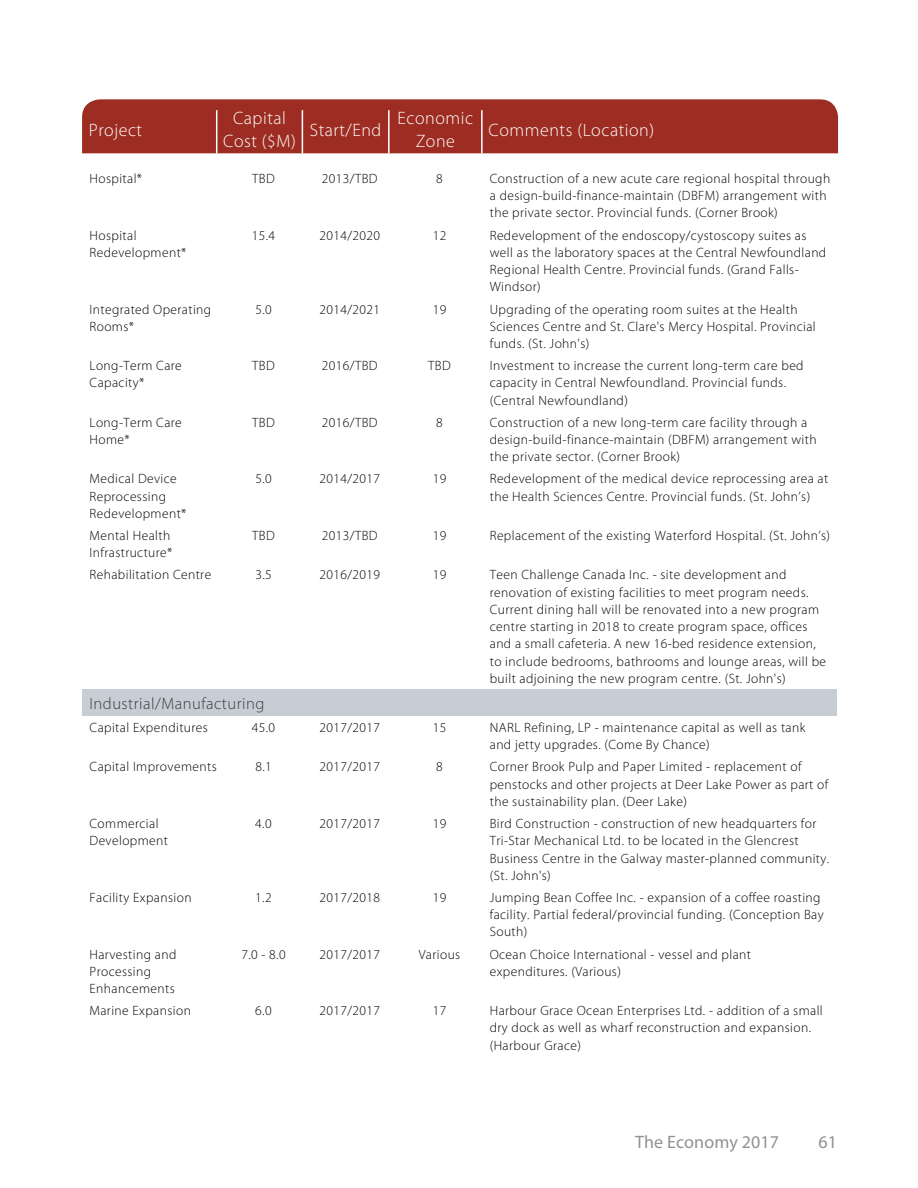
<style>
.page{position:relative;width:918px;height:1188px;background:#fff}
.page>*{position:absolute;margin:0;border:0;box-sizing:border-box;transform-origin:0 0}
.t1{font:300 18px/23.2px "Myriad Pro";letter-spacing:.03em;color:#fff;text-align:center}
.t2{font:18px "Myriad Pro";letter-spacing:.005em;color:#919195}
.t3{font:300 16.5px "Myriad Pro";letter-spacing:.03em;color:#3e3c3d}
.t4{font:300 13.5px/17.2px "Myriad Pro";letter-spacing:.03em;color:#000}
</style>
<div class="page">
<div style="left:82px;top:689px;width:754px;height:27px;background:#c7cdd4"></div>
<div style="left:82px;top:99px;width:756px;height:54px;background:#9d2d22"></div>
<hr style="left:216px;top:110px;width:1px;height:43px;background:#fff">
<hr style="left:302px;top:110px;width:1px;height:43px;background:#fff">
<hr style="left:388px;top:110px;width:2px;height:43px;background:#fff">
<hr style="left:481px;top:110px;width:2px;height:43px;background:#fff">
<h1 class="t1" style="left:89px;top:118px;width:55px">Project</h1>
<h1 class="t1" style="left:223px;top:106px;width:74px">Capital<br>Cost ($M)</h1>
<h1 class="t1" style="left:310px;top:118px;width:73px">Start/End</h1>
<h1 class="t1" style="left:398px;top:106px;width:77px">Economic<br>Zone</h1>
<h1 class="t1" style="left:489px;top:118px;width:167px">Comments (Location)</h1>
<p class="t4" style="left:90px;top:170px;width:54px">Hospital*</p>
<p class="t4" style="left:252px;top:170px;width:24px">TBD</p>
<p class="t4" style="left:322px;top:170px;width:57px">2013/TBD</p>
<p class="t4" style="left:436px;top:170px;width:8px">8</p>
<p class="t4" style="left:490px;top:170px;width:342px">Construction of a new acute care regional hospital through a design-build-finance-maintain (DBFM) arrangement with the private sector. Provincial funds. (Corner Brook)</p>
<p class="t4" style="left:90px;top:226px;width:98px">Hospital<br>Redevelopment*</p>
<p class="t4" style="left:252px;top:226px;width:25px">15.4</p>
<p class="t4" style="left:319px;top:226px;width:62px">2014/2020</p>
<p class="t4" style="left:433px;top:226px;width:15px">12</p>
<p class="t4" style="left:490px;top:226px;width:338px">Redevelopment of the endoscopy/cystoscopy suites as well as the laboratory spaces at the Central Newfoundland Regional Health Centre. Provincial funds. (Grand Falls-Windsor)</p>
<p class="t4" style="left:90px;top:300px;width:123px">Integrated Operating<br>Rooms*</p>
<p class="t4" style="left:255px;top:300px;width:18px">5.0</p>
<p class="t4" style="left:319px;top:300px;width:62px">2014/2021</p>
<p class="t4" style="left:433px;top:300px;width:15px">19</p>
<p class="t4" style="left:490px;top:300px;width:328px">Upgrading of the operating room suites at the Health<br>Sciences Centre and St. Clare's Mercy Hospital. Provincial funds. (St. John's)</p>
<p class="t4" style="left:90px;top:357px;width:94px">Long-Term Care<br>Capacity*</p>
<p class="t4" style="left:252px;top:357px;width:24px">TBD</p>
<p class="t4" style="left:322px;top:357px;width:57px">2016/TBD</p>
<p class="t4" style="left:428px;top:357px;width:24px">TBD</p>
<p class="t4" style="left:490px;top:357px;width:315px">Investment to increase the current long-term care bed capacity in Central Newfoundland. Provincial funds. (Central Newfoundland)</p>
<p class="t4" style="left:90px;top:414px;width:94px">Long-Term Care<br>Home*</p>
<p class="t4" style="left:252px;top:414px;width:24px">TBD</p>
<p class="t4" style="left:322px;top:414px;width:57px">2016/TBD</p>
<p class="t4" style="left:436px;top:414px;width:8px">8</p>
<p class="t4" style="left:490px;top:414px;width:328px">Construction of a new long-term care facility through a design-build-finance-maintain (DBFM) arrangement with the private sector. (Corner Brook)</p>
<p class="t4" style="left:90px;top:470px;width:98px">Medical Device<br>Reprocessing<br>Redevelopment*</p>
<p class="t4" style="left:255px;top:470px;width:18px">5.0</p>
<p class="t4" style="left:319px;top:470px;width:62px">2014/2017</p>
<p class="t4" style="left:433px;top:470px;width:15px">19</p>
<p class="t4" style="left:490px;top:470px;width:340px">Redevelopment of the medical device reprocessing area at the Health Sciences Centre. Provincial funds. (St. John’s)</p>
<p class="t4" style="left:90px;top:527px;width:84px">Mental Health<br>Infrastructure*</p>
<p class="t4" style="left:252px;top:527px;width:24px">TBD</p>
<p class="t4" style="left:322px;top:527px;width:57px">2013/TBD</p>
<p class="t4" style="left:433px;top:527px;width:15px">19</p>
<p class="t4" style="left:490px;top:527px;width:342px">Replacement of the existing Waterford Hospital. (St. John’s)</p>
<p class="t4" style="left:90px;top:566px;width:123px">Rehabilitation Centre</p>
<p class="t4" style="left:255px;top:566px;width:18px">3.5</p>
<p class="t4" style="left:319px;top:566px;width:62px">2016/2019</p>
<p class="t4" style="left:433px;top:566px;width:15px">19</p>
<p class="t4" style="left:490px;top:566px;width:338px">Teen Challenge Canada Inc. - site development and renovation of existing facilities to meet program needs.<br>Current dining hall will be renovated into a new program centre starting in 2018 to create program space, offices and a small cafeteria. A new 16-bed residence extension, to include bedrooms, bathrooms and lounge areas, will be built adjoining the new program centre. (St. John's)</p>
<p class="t3" style="left:90px;top:693px;width:176px">Industrial/Manufacturing</p>
<p class="t4" style="left:90px;top:719px;width:120px">Capital Expenditures</p>
<p class="t4" style="left:252px;top:719px;width:25px">45.0</p>
<p class="t4" style="left:319px;top:719px;width:62px">2017/2017</p>
<p class="t4" style="left:433px;top:719px;width:15px">15</p>
<p class="t4" style="left:490px;top:719px;width:317px">NARL Refining, LP - maintenance capital as well as tank and jetty upgrades. (Come By Chance)</p>
<p class="t4" style="left:90px;top:758px;width:129px">Capital Improvements</p>
<p class="t4" style="left:255px;top:758px;width:18px">8.1</p>
<p class="t4" style="left:319px;top:758px;width:62px">2017/2017</p>
<p class="t4" style="left:436px;top:758px;width:8px">8</p>
<p class="t4" style="left:490px;top:758px;width:340px">Corner Brook Pulp and Paper Limited - replacement of penstocks and other projects at Deer Lake Power as part of the sustainability plan. (Deer Lake)</p>
<p class="t4" style="left:90px;top:815px;width:80px">Commercial<br>Development</p>
<p class="t4" style="left:255px;top:815px;width:18px">4.0</p>
<p class="t4" style="left:319px;top:815px;width:62px">2017/2017</p>
<p class="t4" style="left:433px;top:815px;width:15px">19</p>
<p class="t4" style="left:490px;top:815px;width:341px">Bird Construction - construction of new headquarters for Tri-Star Mechanical Ltd. to be located in the Glencrest Business Centre in the Galway master-planned community. (St. John's)</p>
<p class="t4" style="left:90px;top:889px;width:104px">Facility Expansion</p>
<p class="t4" style="left:255px;top:889px;width:18px">1.2</p>
<p class="t4" style="left:319px;top:889px;width:62px">2017/2018</p>
<p class="t4" style="left:433px;top:889px;width:15px">19</p>
<p class="t4" style="left:490px;top:889px;width:335px">Jumping Bean Coffee Inc. - expansion of a coffee roasting facility. Partial federal/provincial funding. (Conception Bay<br>South)</p>
<p class="t4" style="left:90px;top:945px;width:88px">Harvesting and<br>Processing<br>Enhancements</p>
<p class="t4" style="left:241px;top:945px;width:46px">7.0 - 8.0</p>
<p class="t4" style="left:319px;top:945px;width:62px">2017/2017</p>
<p class="t4" style="left:419px;top:945px;width:43px">Various</p>
<p class="t4" style="left:490px;top:945px;width:263px">Ocean Choice International - vessel and plant expenditures. (Various)</p>
<p class="t4" style="left:90px;top:1002px;width:103px">Marine Expansion</p>
<p class="t4" style="left:255px;top:1002px;width:18px">6.0</p>
<p class="t4" style="left:319px;top:1002px;width:62px">2017/2017</p>
<p class="t4" style="left:433px;top:1002px;width:15px">17</p>
<p class="t4" style="left:490px;top:1002px;width:335px">Harbour Grace Ocean Enterprises Ltd. - addition of a small dry dock as well as wharf reconstruction and expansion. (Harbour Grace)</p>
<h1 class="t2" style="left:635px;top:1130px;width:146px">The Economy 2017</h1>
<h1 class="t2" style="left:818px;top:1130px;width:20px">61</h1>
</div>
